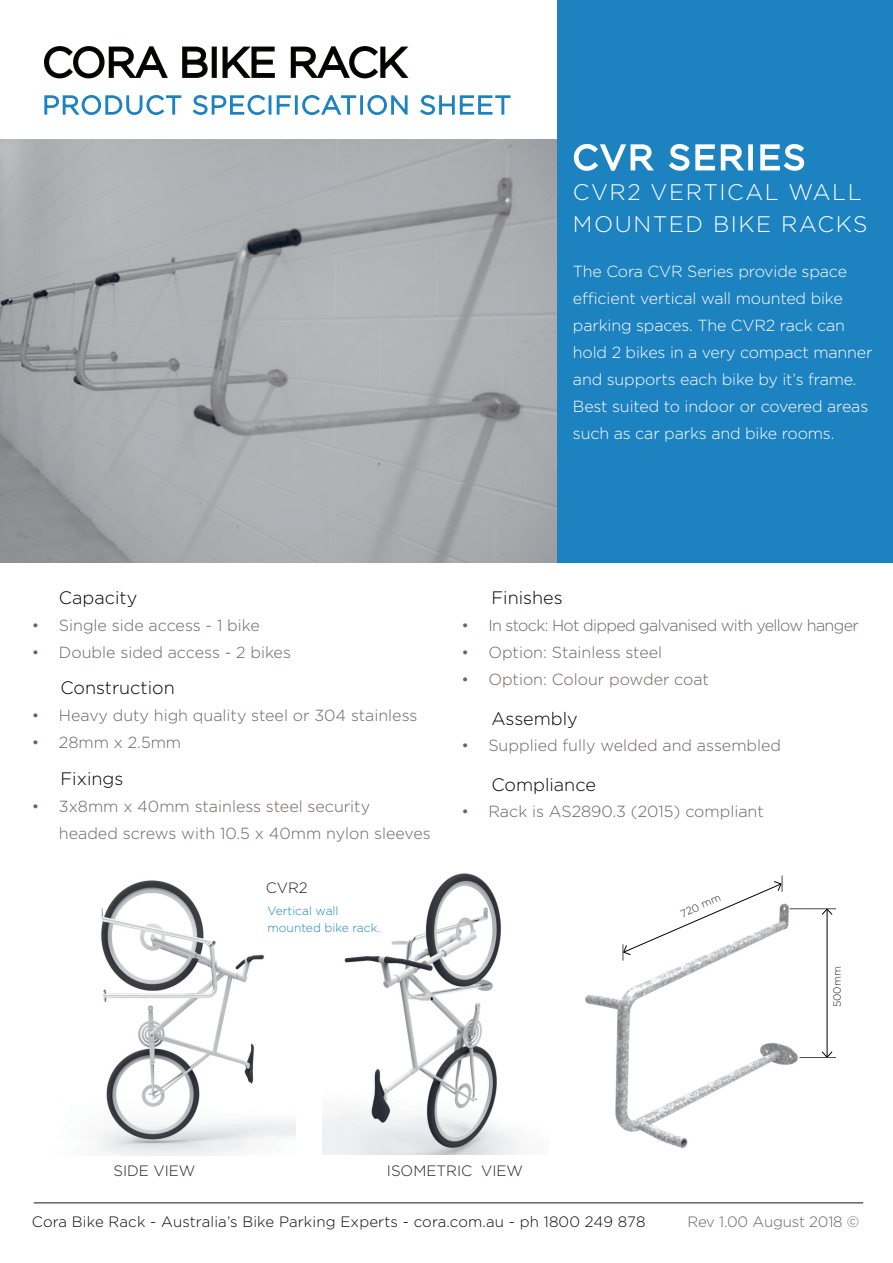
<style>
.page{position:relative;width:893px;height:1263px;background:#fff}
.page>*{position:absolute;margin:0;border:0;box-sizing:border-box;transform-origin:0 0}
.t1{font:300 22.5px/31.5px "Gotham";letter-spacing:.07em;color:#fff}
.t2{font:300 18px "Gotham";color:#000}
.t3{font:300 16.05px/27px "Gotham";color:#6b6360}
.t4{font:300 16.05px/27px "Gotham";letter-spacing:-.01em;color:#fff}
.t5{font:300 16.05px "Gotham";letter-spacing:-.04em;color:#6b6360}
.t6{font:300 15px "Gotham";letter-spacing:.01em;color:#0c0806}
.t7{font:300 15px "Gotham";color:#231f20}
.t8{font:300 15px "Gotham";letter-spacing:-.01em;color:#6b6360}
.t9{font:300 12px/16.5px "Gotham";color:#1d82c0}
.t10{font:300 10.5px "Gotham";color:#231f20}
</style>
<div class="page">
<img style="left:0;top:140px;width:557px;height:422px">
<div style="left:557px;top:0;width:336px;height:562px;background:#1d82c0"></div>
<svg style="left:44px;top:46px;width:124px;height:33px"></svg>
<svg style="left:182px;top:46px;width:26px;height:32px"></svg>
<div style="left:212px;top:47px;width:5px;height:31px;border:3px solid #0c0806"></div>
<svg style="left:222px;top:46px;width:53px;height:32px"></svg>
<svg style="left:290px;top:46px;width:119px;height:33px"></svg>
<svg style="left:44px;top:95px;width:138px;height:20px"></svg>
<svg style="left:192px;top:95px;width:74px;height:20px"></svg>
<div style="left:269px;top:95px;width:2px;height:20px;border:2px solid #1d82c0"></div>
<svg style="left:276px;top:95px;width:15px;height:20px"></svg>
<div style="left:295px;top:95px;width:3px;height:20px;border:2px solid #1d82c0"></div>
<svg style="left:302px;top:95px;width:55px;height:20px"></svg>
<div style="left:360px;top:95px;width:3px;height:20px;border:2px solid #1d82c0"></div>
<svg style="left:367px;top:95px;width:41px;height:20px"></svg>
<svg style="left:420px;top:95px;width:91px;height:20px"></svg>
<svg style="left:573px;top:144px;width:81px;height:27px"></svg>
<svg style="left:669px;top:144px;width:75px;height:27px"></svg>
<div style="left:748px;top:144px;width:5px;height:26px;border:3px solid #fff"></div>
<svg style="left:760px;top:144px;width:45px;height:27px"></svg>
<img style="left:322px;top:873px;width:199px;height:281px">
<img style="left:98px;top:880px;width:198px;height:275px">
<hr style="left:34px;top:1202px;width:829px;height:1px;background:#6b6360">
<img style="left:585px;top:903px;width:242px;height:246px">
<hr style="left:827px;top:909px;width:1px;height:148px;background:#000">
<svg style="left:821px;top:1050px;width:12px;height:7px"></svg>
<svg style="left:821px;top:909px;width:12px;height:7px"></svg>
<hr style="left:790px;top:908px;width:46px;height:1px;background:#524a47">
<hr style="left:799px;top:1057px;width:37px;height:1px;background:#524a47">
<svg style="left:622px;top:875px;width:161px;height:86px"></svg>
<h1 class="t1" style="left:573px;top:176px;width:296px">CVR2 VERTICAL WALL<br>MOUNTED BIKE RACKS</h1>
<p class="t4" style="left:573px;top:258px;width:301px">The Cora CVR Series provide space efficient vertical wall mounted bike parking spaces. The CVR2 rack can hold 2 bikes in a very compact manner and supports each bike by it’s frame.<br>Best suited to indoor or covered areas such as car parks and bike rooms.</p>
<p class="t2" style="left:59px;top:586px;width:80px">Capacity</p>
<p class="t3" style="left:32px;top:611px;width:229px">• Single side access - 1 bike</p>
<p class="t3" style="left:32px;top:638px;width:260px">• Double sided access - 2 bikes</p>
<p class="t2" style="left:60px;top:677px;width:116px">Construction</p>
<p class="t3" style="left:32px;top:702px;width:387px">• Heavy duty high quality steel or 304 stainless</p>
<p class="t3" style="left:32px;top:729px;width:151px">• 28mm x 2.5mm</p>
<p class="t2" style="left:60px;top:767px;width:64px">Fixings</p>
<p class="t3" style="left:59px;top:792px;width:373px;text-indent:-27px">• 3x8mm x 40mm stainless steel security headed screws with 10.5 x 40mm nylon sleeves</p>
<p class="t7" style="left:266px;top:878px;width:44px">CVR2</p>
<p class="t2" style="left:491px;top:586px;width:73px">Finishes</p>
<p class="t5" style="left:461px;top:615px;width:399px">• In stock: Hot dipped galvanised with yellow hanger</p>
<p class="t3" style="left:461px;top:638px;width:202px">• Option: Stainless steel</p>
<p class="t3" style="left:461px;top:665px;width:249px">• Option: Colour powder coat</p>
<p class="t2" style="left:491px;top:708px;width:88px">Assembly</p>
<p class="t3" style="left:461px;top:731px;width:321px">• Supplied fully welded and assembled</p>
<p class="t2" style="left:491px;top:774px;width:106px">Compliance</p>
<p class="t3" style="left:461px;top:797px;width:304px">• Rack is AS2890.3 (2015) compliant</p>
<p class="t9" style="left:268px;top:902px;width:114px">Vertical wall mounted bike rack.</p>
<p class="t10" style="left:678px;top:908px;width:44px;rotate:-24deg">720 mm</p>
<p class="t7" style="left:114px;top:1161px;width:83px">SIDE VIEW</p>
<p class="t7" style="left:387px;top:1161px;width:138px">ISOMETRIC VIEW</p>
<p class="t10" style="left:830px;top:1007px;width:43px;rotate:-90deg">500mm</p>
<p class="t6" style="left:32px;top:1212px;width:615px">Cora Bike Rack - Australia’s Bike Parking Experts - cora.com.au - ph 1800 249 878</p>
<p class="t8" style="left:687px;top:1212px;width:173px">Rev 1.00 August 2018 ©</p>
</div>
